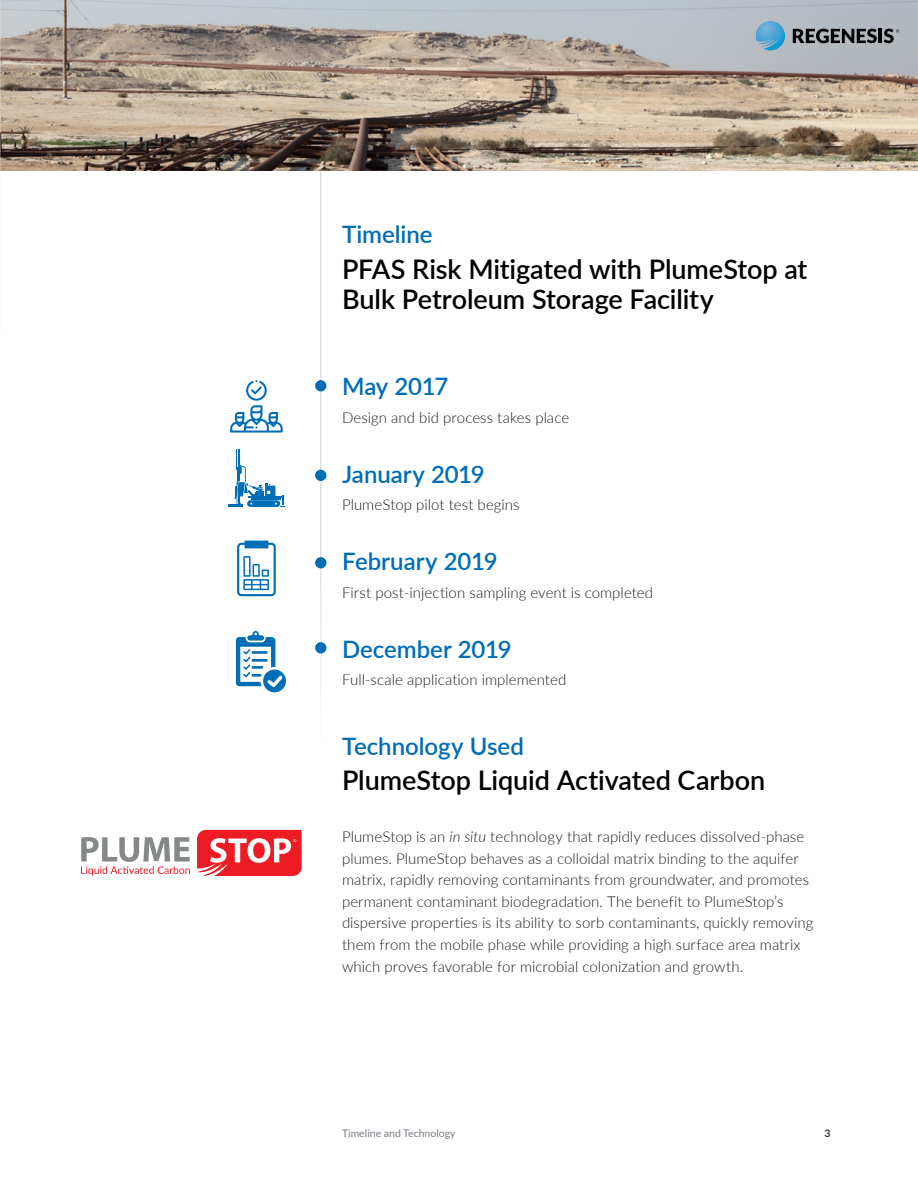
<style>
.page{position:relative;width:918px;height:1188px;background:#fff}
.page>*{position:absolute;margin:0;border:0;box-sizing:border-box;transform-origin:0 0}
.t1{font:600 27px/29.7px "Lato";letter-spacing:-.005em;color:#000}
.t2{font:600 24px "Lato";color:#006db7}
.t3{font:300 15px/21.6px "Lato";letter-spacing:.005em;color:#1d1d1d}
.t4{font:10.5px "Lato";color:#777d83}
.t5{font:600 10.5px "Lato";color:#211f20}
.s1{font-style:italic}
</style>
<div class="page">
<hr style="left:320px;top:0;width:2px;height:830px;background:#777d83">
<img style="left:1px;top:0;width:917px;height:171px">
<img style="left:0;top:0;width:1px;height:335px">
<svg style="left:237px;top:541px;width:39px;height:55px"></svg>
<svg style="left:236px;top:631px;width:50px;height:61px"></svg>
<div style="left:315px;top:380px;width:11px;height:11px;background:#006db7;border-radius:50%"></div>
<div style="left:315px;top:470px;width:11px;height:11px;background:#006db7;border-radius:50%"></div>
<div style="left:315px;top:557px;width:11px;height:11px;background:#006db7;border-radius:50%"></div>
<div style="left:315px;top:642px;width:11px;height:12px;background:#006db7;border-radius:50%"></div>
<svg style="left:230px;top:380px;width:53px;height:53px"></svg>
<svg style="left:228px;top:449px;width:57px;height:58px"></svg>
<svg style="left:793px;top:29px;width:84px;height:14px"></svg>
<hr style="left:879px;top:29px;width:3px;height:14px;background:#030303">
<svg style="left:884px;top:29px;width:15px;height:14px"></svg>
<svg style="left:756px;top:21px;width:29px;height:29px"></svg>
<svg style="left:81px;top:837px;width:109px;height:39px"></svg>
<svg style="left:197px;top:830px;width:105px;height:46px"></svg>
<h2 class="t2" style="left:342px;top:217px;width:92px">Timeline</h2>
<h1 class="t1" style="left:342px;top:253px;width:467px">PFAS Risk Mitigated with PlumeStop at<br>Bulk Petroleum Storage Facility</h1>
<h2 class="t2" style="left:342px;top:369px;width:108px">May 2017</h2>
<p class="t3" style="left:342px;top:406px;width:229px">Design and bid process takes place</p>
<h2 class="t2" style="left:342px;top:457px;width:144px">January 2019</h2>
<p class="t3" style="left:342px;top:494px;width:179px">PlumeStop pilot test begins</p>
<h2 class="t2" style="left:342px;top:544px;width:157px">February 2019</h2>
<p class="t3" style="left:342px;top:581px;width:313px">First post-injection sampling event is completed</p>
<h2 class="t2" style="left:342px;top:632px;width:171px">December 2019</h2>
<p class="t3" style="left:342px;top:669px;width:226px">Full-scale application implemented</p>
<h2 class="t2" style="left:342px;top:729px;width:183px">Technology Used</h2>
<h1 class="t1" style="left:342px;top:765px;width:425px">PlumeStop Liquid Activated Carbon</h1>
<p class="t3" style="left:342px;top:825px;width:473px">PlumeStop is an <span class="s1">in situ</span> technology that rapidly reduces dissolved-phase plumes. PlumeStop behaves as a colloidal matrix binding to the aquifer matrix, rapidly removing contaminants from groundwater, and promotes permanent contaminant biodegradation. The benefit to PlumeStop’s dispersive properties is its ability to sorb contaminants, quickly removing them from the mobile phase while providing a high surface area matrix which proves favorable for microbial colonization and growth.</p>
<p class="t4" style="left:342px;top:1125px;width:115px">Timeline and Technology</p>
<p class="t5" style="left:825px;top:1125px;width:8px">3</p>
</div>
